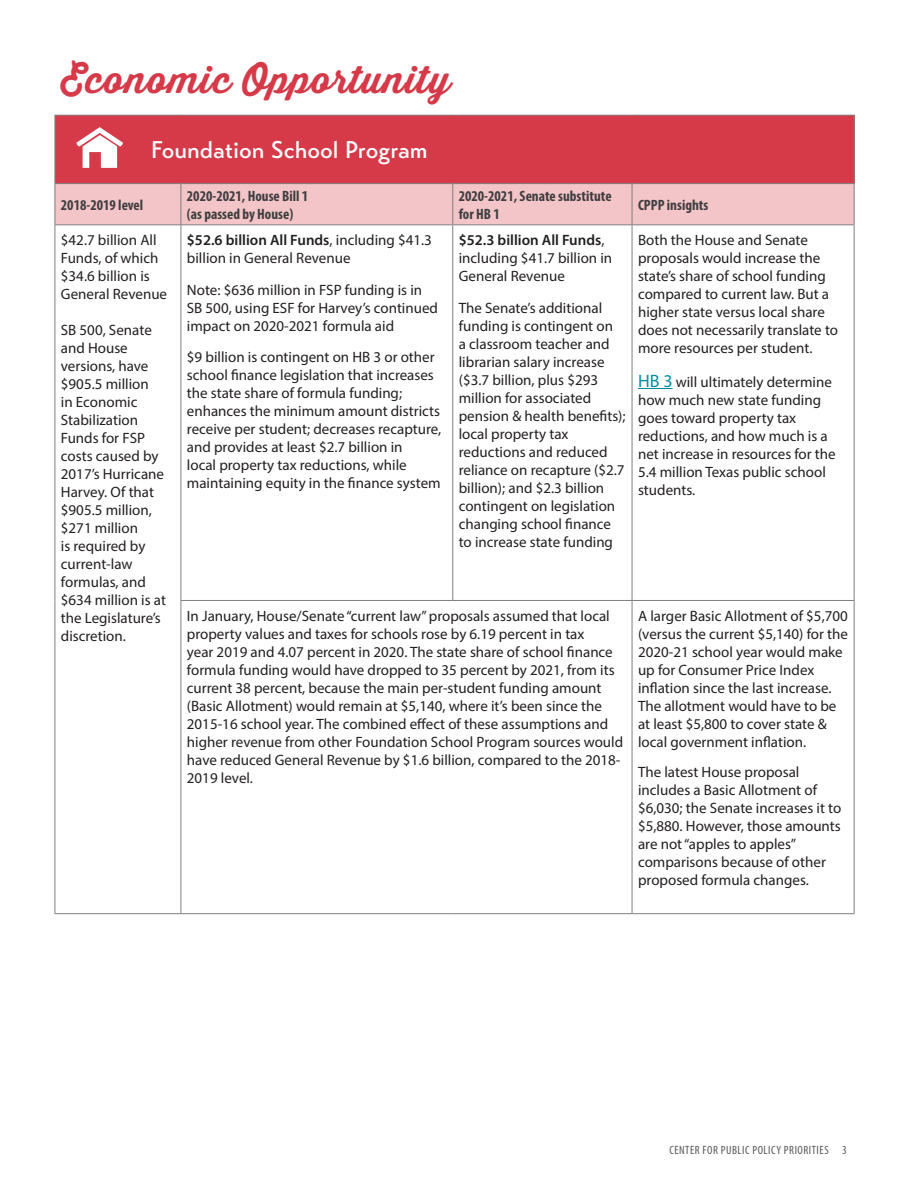
<style>
.page{position:relative;width:918px;height:1188px;background:#fff}
.page>*{position:absolute;margin:0;border:0;box-sizing:border-box;transform-origin:0 0}
.t1{font:700 37.5px "Thirsty Soft";letter-spacing:.025em;color:#d63a49}
.t2{font:500 24px "Transat";letter-spacing:.025em;color:#fff}
.t3{font:15px/18px "Myriad Pro";color:#231f20}
.t4{font:700 condensed 15px/18px "Myriad Pro";color:#3e3e3f}
.t5{font:condensed 12px "Myriad Pro";letter-spacing:.045em;color:#57585a}
.s1{font-weight:600}
.s2{font-size:18px;color:#008fa1}
</style>
<div class="page">
<div style="left:55px;top:115px;width:799px;height:69px;background:#d63a49"></div>
<div style="left:56px;top:184px;width:798px;height:40px;background:#f3c4c8"></div>
<hr style="left:55px;top:115px;width:126px;height:1px;background:#7f7f7f">
<hr style="left:55px;top:116px;width:1px;height:67px;background:#7f7f7f">
<hr style="left:181px;top:115px;width:272px;height:1px;background:#7f7f7f">
<hr style="left:453px;top:115px;width:179px;height:1px;background:#7f7f7f">
<hr style="left:632px;top:115px;width:223px;height:1px;background:#7f7f7f">
<hr style="left:854px;top:116px;width:1px;height:67px;background:#7f7f7f">
<hr style="left:55px;top:183px;width:126px;height:1px;background:#7f7f7f">
<hr style="left:55px;top:184px;width:1px;height:40px;background:#7f7f7f">
<hr style="left:181px;top:183px;width:272px;height:1px;background:#7f7f7f">
<hr style="left:181px;top:184px;width:1px;height:40px;background:#7f7f7f">
<hr style="left:453px;top:183px;width:179px;height:1px;background:#7f7f7f">
<hr style="left:452px;top:184px;width:1px;height:40px;background:#7f7f7f">
<hr style="left:632px;top:183px;width:223px;height:1px;background:#7f7f7f">
<hr style="left:632px;top:184px;width:1px;height:40px;background:#7f7f7f">
<hr style="left:854px;top:184px;width:1px;height:40px;background:#7f7f7f">
<hr style="left:55px;top:225px;width:1px;height:375px;background:#7f7f7f">
<hr style="left:55px;top:600px;width:1px;height:313px;background:#7f7f7f">
<hr style="left:55px;top:224px;width:126px;height:1px;background:#7f7f7f">
<hr style="left:181px;top:224px;width:272px;height:1px;background:#7f7f7f">
<hr style="left:453px;top:224px;width:179px;height:1px;background:#7f7f7f">
<hr style="left:632px;top:224px;width:223px;height:1px;background:#7f7f7f">
<hr style="left:181px;top:225px;width:1px;height:375px;background:#7f7f7f">
<hr style="left:181px;top:601px;width:1px;height:312px;background:#7f7f7f">
<hr style="left:452px;top:225px;width:1px;height:375px;background:#7f7f7f">
<hr style="left:632px;top:225px;width:1px;height:375px;background:#7f7f7f">
<hr style="left:632px;top:601px;width:1px;height:312px;background:#7f7f7f">
<hr style="left:854px;top:225px;width:1px;height:375px;background:#7f7f7f">
<hr style="left:854px;top:601px;width:1px;height:312px;background:#7f7f7f">
<hr style="left:55px;top:913px;width:126px;height:1px;background:#7f7f7f">
<hr style="left:632px;top:600px;width:223px;height:1px;background:#7f7f7f">
<hr style="left:632px;top:913px;width:223px;height:1px;background:#7f7f7f">
<hr style="left:181px;top:600px;width:272px;height:1px;background:#7f7f7f">
<hr style="left:453px;top:600px;width:179px;height:1px;background:#7f7f7f">
<hr style="left:181px;top:913px;width:272px;height:1px;background:#7f7f7f">
<hr style="left:453px;top:913px;width:179px;height:1px;background:#7f7f7f">
<hr style="left:638px;top:388px;width:35px;height:1px;background:#008fa1">
<svg style="left:76px;top:127px;width:47px;height:41px"></svg>
<p class="t1" style="left:60px;top:52px;width:391px">Economic Opportunity</p>
<p class="t2" style="left:151px;top:135px;width:278px">Foundation School Program</p>
<p class="t4" style="left:61px;top:196px;width:84px">2018-2019 level</p>
<p class="t4" style="left:187px;top:187px;width:123px">2020-2021, House Bill 1 (as passed by House)</p>
<p class="t4" style="left:459px;top:187px;width:155px">2020-2021, Senate substitute for HB 1</p>
<p class="t4" style="left:638px;top:196px;width:72px">CPPP insights</p>
<p class="t3" style="left:61px;top:231px;width:108px">$42.7 billion All<br>Funds, of which $34.6 billion is<br>General Revenue</p>
<p class="t3" style="left:61px;top:321px;width:107px">SB 500, Senate and House versions, have $905.5 million<br>in Economic<br>Stabilization<br>Funds for FSP costs caused by<br>2017’s Hurricane<br>Harvey. Of that $905.5 million, $271 million<br>is required by current-law formulas, and $634 million is at the Legislature’s discretion.</p>
<p class="t3" style="left:187px;top:231px;width:247px"><span class="s1">$52.6 billion All Funds</span>, including $41.3 billion in General Revenue</p>
<p class="t3" style="left:187px;top:280px;width:253px">Note: $636 million in FSP funding is in<br>SB 500, using ESF for Harvey’s continued impact on 2020-2021 formula aid</p>
<p class="t3" style="left:187px;top:348px;width:256px">$9 billion is contingent on HB 3 or other school finance legislation that increases the state share of formula funding; enhances the minimum amount districts receive per student; decreases recapture, and provides at least $2.7 billion in<br>local property tax reductions, while maintaining equity in the finance system</p>
<p class="t3" style="left:459px;top:231px;width:155px"><span class="s1">$52.3 billion All Funds</span>, including $41.7 billion in<br>General Revenue</p>
<p class="t3" style="left:459px;top:298px;width:168px">The Senate’s additional funding is contingent on<br>a classroom teacher and librarian salary increase ($3.7 billion, plus $293 million for associated pension &amp; health benefits); local property tax reductions and reduced reliance on recapture ($2.7 billion); and $2.3 billion contingent on legislation changing school finance to increase state funding</p>
<p class="t3" style="left:638px;top:231px;width:202px">Both the House and Senate proposals would increase the state’s share of school funding compared to current law. But a higher state versus local share does not necessarily translate to more resources per student.</p>
<p class="t3" style="left:638px;top:372px;width:199px"><span class="s2">HB 3</span> will ultimately determine how much new state funding goes toward property tax reductions, and how much is a net increase in resources for the<br>5.4 million Texas public school students.</p>
<p class="t3" style="left:187px;top:606px;width:438px">In January, House/Senate “current law” proposals assumed that local property values and taxes for schools rose by 6.19 percent in tax<br>year 2019 and 4.07 percent in 2020. The state share of school finance formula funding would have dropped to 35 percent by 2021, from its current 38 percent, because the main per-student funding amount (Basic Allotment) would remain at $5,140, where it’s been since the 2015-16 school year. The combined effect of these assumptions and higher revenue from other Foundation School Program sources would have reduced General Revenue by $1.6 billion, compared to the 2018- 2019 level.</p>
<p class="t3" style="left:638px;top:606px;width:212px">A larger Basic Allotment of $5,700 (versus the current $5,140) for the<br>2020-21 school year would make up for Consumer Price Index inflation since the last increase.<br>The allotment would have to be at least $5,800 to cover state &amp; local government inflation.</p>
<p class="t3" style="left:638px;top:762px;width:205px">The latest House proposal includes a Basic Allotment of $6,030; the Senate increases it to $5,880. However, those amounts are not “apples to apples” comparisons because of other proposed formula changes.</p>
<p class="t5" style="left:669px;top:1143px;width:179px">CENTER FOR PUBLIC POLICY PRIORITIES 3</p>
</div>
